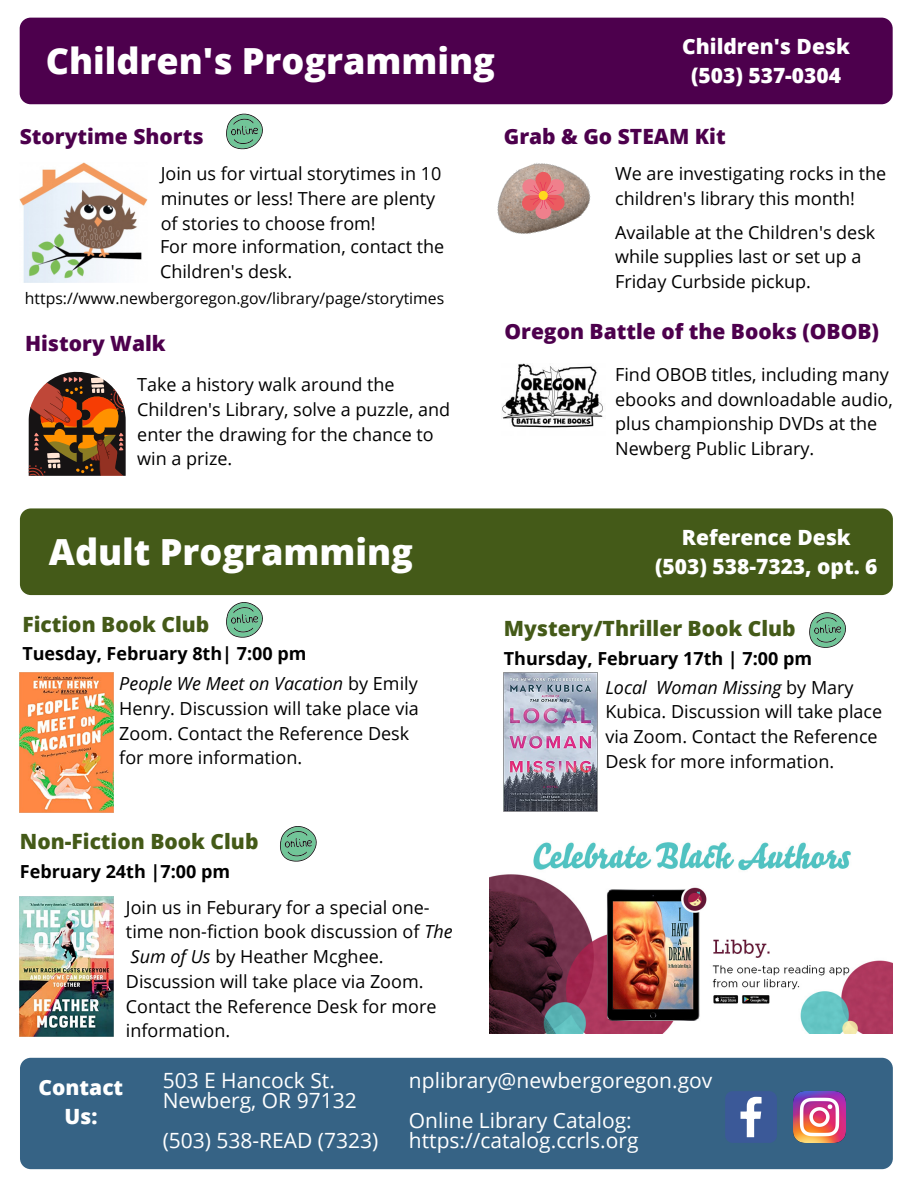
<style>
.page{position:relative;width:918px;height:1188px;background:#fff}
.page>*{position:absolute;margin:0;border:0;box-sizing:border-box;transform-origin:0 0}
.t1{font:800 36px "Open Sans";color:#fff}
.t2{font:21px "Open Sans";color:#fff}
.t3{font:800 21px "Open Sans";color:#4d004d}
.t4{font:800 21px/29.2px "Open Sans";color:#fff;text-align:center}
.t5{font:800 21px "Open Sans";color:#445a18}
.t6{font:18px/24.8px "Open Sans";color:#000}
.t7{font:700 18px "Open Sans";color:#000}
.t8{font:15.75px "Open Sans";color:#000}
.s1{font-style:italic}
</style>
<div class="page">
<div style="left:20px;top:1058px;width:873px;height:111px;background:#366385;border-radius:11px"></div>
<svg style="left:725px;top:1091px;width:52px;height:52px;background:#5973a7"></svg>
<img style="left:793px;top:1091px;width:52px;height:52px">
<div style="left:20px;top:508px;width:873px;height:87px;background:#445a18;border-radius:11px"></div>
<img style="left:20px;top:673px;width:93px;height:139px">
<svg style="left:226px;top:113px;width:37px;height:36px"></svg>
<img style="left:504px;top:672px;width:93px;height:140px">
<svg style="left:809px;top:612px;width:37px;height:36px"></svg>
<img style="left:20px;top:896px;width:93px;height:141px">
<svg style="left:280px;top:826px;width:37px;height:36px"></svg>
<div style="left:20px;top:18px;width:873px;height:86px;background:#4d004d;border-radius:11px"></div>
<img style="left:20px;top:163px;width:128px;height:119px">
<svg style="left:226px;top:602px;width:37px;height:36px"></svg>
<svg style="left:28px;top:371px;width:98px;height:105px;background:#855437"></svg>
<img style="left:497px;top:163px;width:94px;height:71px">
<svg style="left:521px;top:172px;width:45px;height:47px;background:#d67c78"></svg>
<img style="left:502px;top:363px;width:101px;height:65px">
<img style="left:490px;top:842px;width:402px;height:192px">
<p class="t1" style="left:46px;top:36px;width:451px">Children's Programming</p>
<p class="t4" style="left:682px;top:31px;width:169px">Children's Desk</p>
<p class="t4" style="left:691px;top:61px;width:152px">(503) 537-0304</p>
<p class="t3" style="left:20px;top:122px;width:185px">Storytime Shorts</p>
<p class="t6" style="left:161px;top:161px;width:282px">Join us for virtual storytimes in 10 minutes or less! There are plenty of stories to choose from!</p>
<p class="t6" style="left:160px;top:234px;width:286px">For more information, contact the<br>Children's desk.</p>
<p class="t8" style="left:25px;top:288px;width:421px">https://www.newbergoregon.gov/library/page/storytimes</p>
<p class="t3" style="left:25px;top:329px;width:142px">History Walk</p>
<p class="t3" style="left:504px;top:122px;width:223px">Grab &amp; Go STEAM Kit</p>
<p class="t6" style="left:615px;top:161px;width:273px">We are investigating rocks in the children's library this month!</p>
<p class="t6" style="left:615px;top:219px;width:262px">Available at the Children's desk while supplies last or set up a<br>Friday Curbside pickup.</p>
<p class="t3" style="left:504px;top:316px;width:376px">Oregon Battle of the Books (OBOB)</p>
<p class="t6" style="left:137px;top:372px;width:314px">Take a history walk around the<br>Children's Library, solve a puzzle, and enter the drawing for the chance to win a prize.</p>
<p class="t6" style="left:615px;top:362px;width:279px">Find OBOB titles, including many ebooks and downloadable audio, plus championship DVDs at the<br>Newberg Public Library.</p>
<p class="t1" style="left:49px;top:527px;width:366px">Adult Programming</p>
<p class="t5" style="left:22px;top:610px;width:188px">Fiction Book Club</p>
<p class="t7" style="left:22px;top:640px;width:286px">Tuesday, February 8th| 7:00 pm</p>
<p class="t6" style="left:119px;top:671px;width:301px"><span class="s1">People We Meet on Vacation</span> by Emily<br>Henry. Discussion will take place via<br>Zoom. Contact the Reference Desk for more information.</p>
<p class="t5" style="left:20px;top:827px;width:240px">Non-Fiction Book Club</p>
<p class="t7" style="left:20px;top:859px;width:212px">February 24th |7:00 pm</p>
<p class="t6" style="left:126px;top:894px;width:328px">Join us in Feburary for a special one&shy;time non-fiction book discussion of <span class="s1">The<br>Sum of Us</span> by Heather Mcghee.<br>Discussion will take place via Zoom.<br>Contact the Reference Desk for more information.</p>
<p class="t4" style="left:655px;top:522px;width:224px">Reference Desk (503) 538-7323, opt. 6</p>
<p class="t5" style="left:504px;top:614px;width:293px">Mystery/Thriller Book Club</p>
<p class="t7" style="left:504px;top:645px;width:310px">Thursday, February 17th | 7:00 pm</p>
<p class="t6" style="left:605px;top:674px;width:278px"><span class="s1">Local Woman Missing</span> by Mary<br>Kubica. Discussion will take place via Zoom. Contact the Reference<br>Desk for more information.</p>
<p class="t4" style="left:39px;top:1072px;width:86px">Contact<br>Us:</p>
<p class="t2" style="left:409px;top:1065px;width:305px">nplibrary@newbergoregon.gov</p>
<p class="t2" style="left:163px;top:1065px;width:174px">503 E Hancock St.</p>
<p class="t2" style="left:163px;top:1085px;width:195px">Newberg, OR 97132</p>
<p class="t2" style="left:163px;top:1126px;width:217px">(503) 538-READ (7323)</p>
<p class="t2" style="left:409px;top:1106px;width:224px">Online Library Catalog:</p>
<p class="t2" style="left:409px;top:1126px;width:231px">https://catalog.ccrls.org</p>
</div>
